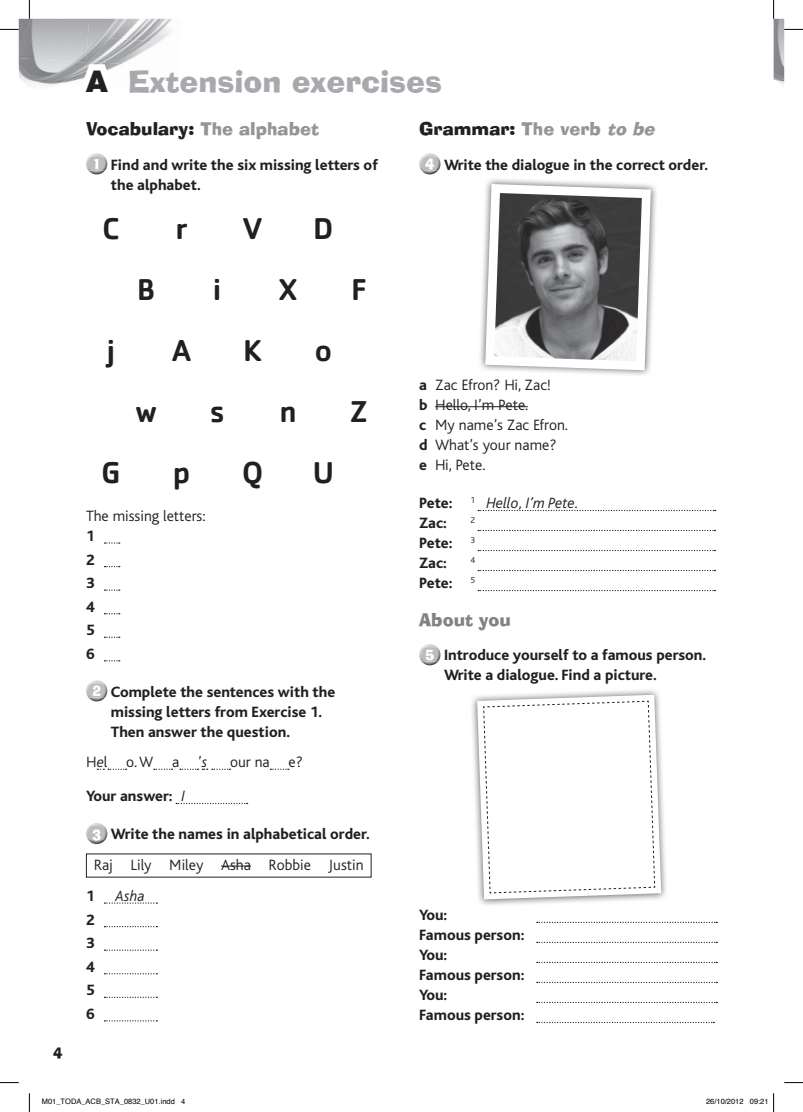
<style>
.page{position:relative;width:803px;height:1112px;background:#fff}
.page>*{position:absolute;margin:0;border:0;box-sizing:border-box;transform-origin:0 0}
.t1{font:500 31.25px "Cachet";color:#231f20}
.t2{font:30px "Ad Lib BT";color:#a8a9ad}
.t3{font:17.5px "Ad Lib BT";color:#231f20}
.t4{font:17.5px "Ad Lib BT";color:#808285}
.t5{font:800 15.62px/20px "Bliss";color:#231f20}
.t6{font:300 15.62px/20px "Bliss";color:#231f20}
.t7{font:italic 300 15.62px/20px "Bliss";color:#231f20}
.t8{font:13.75px "Ad Lib BT";color:#231f20}
.t9{font:300 9.12px "Bliss";color:#231f20}
.t10{font:7.5px "Helvetica";color:#000}
.s1{font-family:"Helvetica Neue LT Std";font-weight:900;color:#231f20}
.s2{color:#939598}
.s3{font-family:"Ad Lib BT";font-weight:400;font-size:13.75px;color:#fff}
.s4{font-style:italic}
.s5{font-weight:300;font-style:italic}
.s6{font-weight:300}
.s7{font-style:italic;color:#939598}
.s8{font-weight:800}
.s9{font-weight:800;font-style:normal}
</style>
<div class="page">
<img style="left:126px;top:19px;width:47px;height:19px">
<img style="left:126px;top:38px;width:38px;height:24px">
<img style="left:19px;top:19px;width:51px;height:39px">
<img style="left:19px;top:58px;width:51px;height:26px">
<svg style="left:70px;top:18px;width:56px;height:64px"></svg>
<svg style="left:104px;top:542px;width:16px;height:1px"></svg>
<svg style="left:104px;top:566px;width:16px;height:1px"></svg>
<svg style="left:104px;top:589px;width:16px;height:1px"></svg>
<svg style="left:104px;top:613px;width:16px;height:1px"></svg>
<svg style="left:104px;top:636px;width:16px;height:1px"></svg>
<svg style="left:104px;top:660px;width:16px;height:1px"></svg>
<svg style="left:97px;top:768px;width:30px;height:1px"></svg>
<svg style="left:154px;top:768px;width:18px;height:1px"></svg>
<svg style="left:180px;top:768px;width:50px;height:1px"></svg>
<svg style="left:270px;top:768px;width:19px;height:1px"></svg>
<svg style="left:176px;top:802px;width:72px;height:1px"></svg>
<svg style="left:104px;top:902px;width:53px;height:1px"></svg>
<svg style="left:104px;top:926px;width:53px;height:1px"></svg>
<svg style="left:104px;top:949px;width:53px;height:1px"></svg>
<svg style="left:104px;top:973px;width:53px;height:1px"></svg>
<svg style="left:104px;top:996px;width:53px;height:1px"></svg>
<svg style="left:104px;top:1020px;width:53px;height:1px"></svg>
<img style="left:90px;top:153px;width:14px;height:3px">
<img style="left:88px;top:170px;width:17px;height:4px">
<img style="left:86px;top:156px;width:21px;height:14px">
<img style="left:90px;top:680px;width:14px;height:3px">
<img style="left:88px;top:697px;width:17px;height:4px">
<img style="left:86px;top:683px;width:21px;height:14px">
<img style="left:91px;top:823px;width:12px;height:2px">
<img style="left:88px;top:839px;width:17px;height:4px">
<img style="left:86px;top:825px;width:21px;height:14px">
<hr style="left:221px;top:865px;width:30px;height:1px;background:#231f20">
<svg style="left:478px;top:509px;width:238px;height:2px"></svg>
<svg style="left:478px;top:529px;width:237px;height:2px"></svg>
<svg style="left:478px;top:549px;width:237px;height:2px"></svg>
<svg style="left:478px;top:569px;width:237px;height:2px"></svg>
<svg style="left:478px;top:589px;width:237px;height:2px"></svg>
<svg style="left:537px;top:921px;width:180px;height:1px"></svg>
<svg style="left:537px;top:941px;width:180px;height:1px"></svg>
<svg style="left:537px;top:961px;width:180px;height:1px"></svg>
<svg style="left:537px;top:981px;width:180px;height:1px"></svg>
<svg style="left:537px;top:1001px;width:180px;height:1px"></svg>
<svg style="left:537px;top:1021px;width:177px;height:1px"></svg>
<img style="left:423px;top:153px;width:14px;height:3px">
<img style="left:421px;top:170px;width:17px;height:4px">
<img style="left:419px;top:156px;width:21px;height:14px">
<svg style="left:481px;top:179px;width:174px;height:196px"></svg>
<hr style="left:435px;top:406px;width:93px;height:1px;background:#231f20">
<img style="left:423px;top:644px;width:14px;height:3px">
<img style="left:421px;top:661px;width:17px;height:4px">
<img style="left:419px;top:647px;width:21px;height:14px">
<svg style="left:473px;top:690px;width:193px;height:213px"></svg>
<svg style="left:482px;top:699px;width:175px;height:195px"></svg>
<svg style="left:0;top:29px;width:19px;height:1px"></svg>
<svg style="left:0;top:1082px;width:19px;height:1px"></svg>
<svg style="left:784px;top:1082px;width:19px;height:1px"></svg>
<svg style="left:29px;top:0;width:1px;height:19px"></svg>
<svg style="left:29px;top:1093px;width:1px;height:18px"></svg>
<svg style="left:773px;top:0;width:30px;height:84px"></svg>
<svg style="left:773px;top:1093px;width:1px;height:18px"></svg>
<p class="t8" style="left:53px;top:1043px;width:11px">4</p>
<h2 class="t2" style="left:86px;top:62px;width:357px"><span class="s1">A</span> Extension exercises</h2>
<p class="t3" style="left:86px;top:118px;width:235px">Vocabulary: <span class="s2">The alphabet</span></p>
<p class="t5" style="left:111px;top:155px;width:269px;text-indent:-19px"><span class="s3">1</span> Find and write the six missing letters of the alphabet.</p>
<h1 class="t1" style="left:102px;top:209px;width:19px">C</h1>
<h1 class="t1" style="left:175px;top:209px;width:14px">r</h1>
<h1 class="t1" style="left:242px;top:209px;width:22px">V</h1>
<h1 class="t1" style="left:313px;top:209px;width:22px">D</h1>
<h1 class="t1" style="left:137px;top:270px;width:20px">B</h1>
<h1 class="t1" style="left:213px;top:270px;width:10px">i</h1>
<h1 class="t1" style="left:278px;top:270px;width:22px">X</h1>
<h1 class="t1" style="left:351px;top:270px;width:17px">F</h1>
<h1 class="t1" style="left:107px;top:331px;width:10px">j</h1>
<h1 class="t1" style="left:172px;top:331px;width:21px">A</h1>
<h1 class="t1" style="left:243px;top:331px;width:20px">K</h1>
<h1 class="t1" style="left:315px;top:331px;width:19px">o</h1>
<h1 class="t1" style="left:135px;top:392px;width:24px">w</h1>
<h1 class="t1" style="left:209px;top:392px;width:17px">s</h1>
<h1 class="t1" style="left:279px;top:392px;width:19px">n</h1>
<h1 class="t1" style="left:350px;top:392px;width:19px">Z</h1>
<h1 class="t1" style="left:101px;top:453px;width:21px">G</h1>
<h1 class="t1" style="left:173px;top:453px;width:19px">p</h1>
<h1 class="t1" style="left:242px;top:453px;width:23px">Q</h1>
<h1 class="t1" style="left:313px;top:453px;width:23px">U</h1>
<p class="t6" style="left:86px;top:506px;width:121px">The missing letters:</p>
<p class="t5" style="left:86px;top:524px;width:10px;line-height:23.5px;text-align:justify">1<br>2<br>3<br>4<br>5<br>6</p>
<p class="t5" style="left:111px;top:681px;width:226px;text-indent:-19px"><span class="s3">2</span> Complete the sentences with the missing letters from Exercise 1.<br>Then answer the question.</p>
<p class="t6" style="left:86px;top:752px;width:123px">H<span class="s4">e</span>l o. W a ’<span class="s4">s</span></p>
<p class="t6" style="left:230px;top:752px;width:74px">our na e?</p>
<p class="t5" style="left:86px;top:786px;width:100px">Your answer: <span class="s5">I</span></p>
<p class="t5" style="left:92px;top:818px;width:279px;line-height:30.5px"><span class="s3">3</span> Write the names in alphabetical order.<br><span class="s6">Raj Lily Miley Asha Robbie Justin</span></p>
<p class="t5" style="left:86px;top:886px;width:10px">1</p>
<p class="t7" style="left:116px;top:886px;width:31px">Asha</p>
<p class="t5" style="left:86px;top:907px;width:10px;line-height:23.5px;text-align:justify">2<br>3<br>4<br>5<br>6</p>
<p class="t3" style="left:419px;top:118px;width:241px">Grammar: <span class="s2">The verb</span> <span class="s7">to be</span></p>
<p class="t5" style="left:425px;top:155px;width:285px"><span class="s3">4</span> Write the dialogue in the correct order.</p>
<p class="t6" style="left:419px;top:375px;width:150px"><span class="s8">a</span> Zac Efron? Hi, Zac!<br><span class="s8">b</span> Hello, I’m Pete.<br><span class="s8">c</span> My name’s Zac Efron. <span class="s8">d</span> What’s your name? <span class="s8">e</span> Hi, Pete.</p>
<p class="t7" style="left:419px;top:493px;width:161px"><span class="s9">Pete:</span> <sup>1</sup> Hello, I’m Pete.<br><span class="s9">Zac:</span></p>
<p class="t9" style="left:471px;top:515px;width:6px">2</p>
<p class="t5" style="left:419px;top:533px;width:58px">Pete: <sup>3<br></sup>Zac:</p>
<p class="t9" style="left:471px;top:555px;width:6px">4</p>
<p class="t5" style="left:419px;top:573px;width:58px">Pete: <sup>5</sup></p>
<p class="t4" style="left:419px;top:608px;width:93px">About you</p>
<p class="t5" style="left:444px;top:645px;width:264px;text-indent:-19px"><span class="s3">5</span> Introduce yourself to a famous person.<br>Write a dialogue. Find a picture.</p>
<p class="t5" style="left:419px;top:905px;width:107px">You:<br>Famous person:<br>You:<br>Famous person:<br>You:<br>Famous person:</p>
<p class="t10" style="left:42px;top:1095px;width:145px">M01_TODA_ACB_STA_0832_U01.indd 4</p>
<p class="t10" style="left:706px;top:1095px;width:64px">26/10/2012 09:21</p>
</div>
